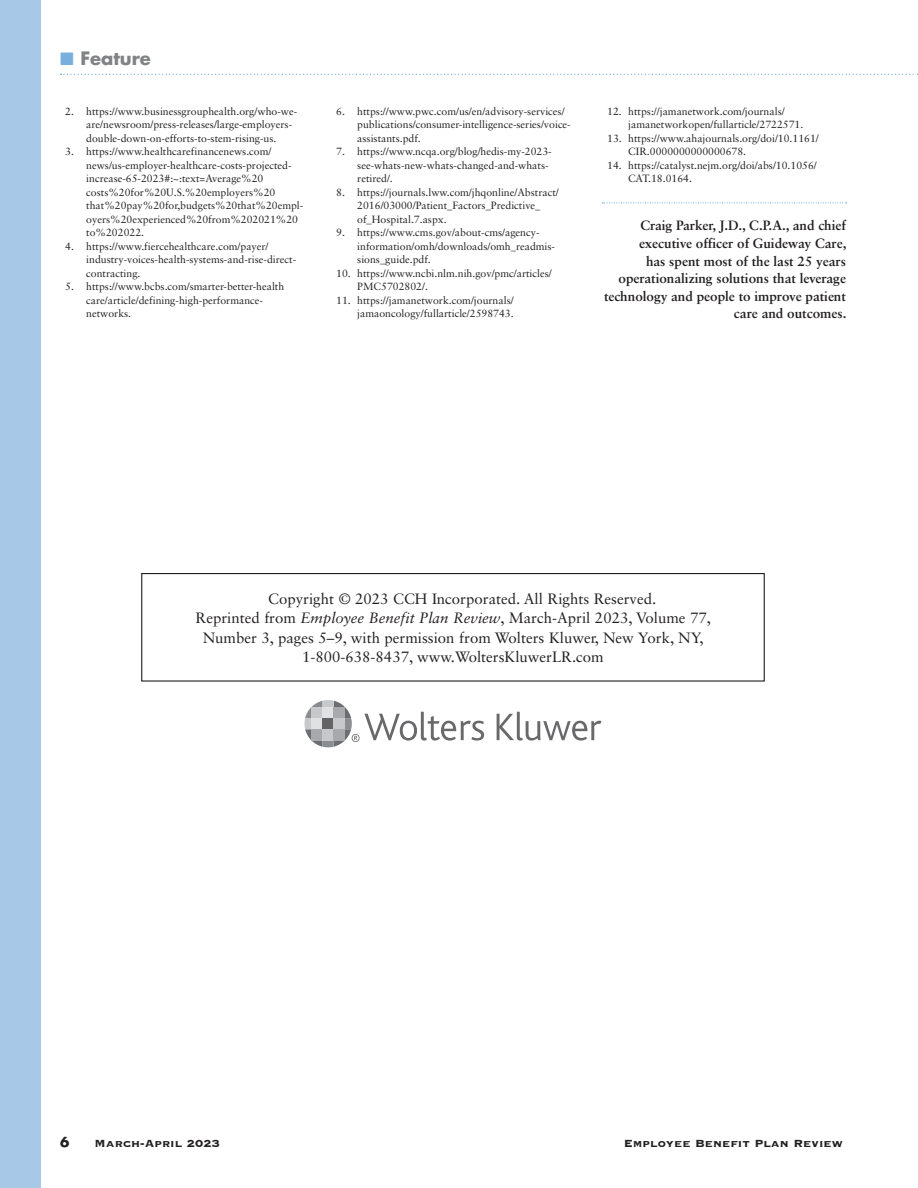
<style>
.page{position:relative;width:918px;height:1188px;background:#fff}
.page>*{position:absolute;margin:0;border:0;box-sizing:border-box;transform-origin:0 0}
.t1{font:700 18px "Futura Std";color:#808285}
.TEXT{font:15px "Sabon LT Std";color:#231f20}
.Author_Bio1{font:700 13.5px/17.7px "Sabon LT Std";color:#231f20;text-align:right}
.t2{font:13.5px "Copperplate Gothic Std 33 BC";color:#231f20}
.t3{font:700 13.5px "Futura Std";color:#231f20}
.Endnote{font:10.5px/13.5px "Sabon LT Std";color:#231f20}
.s1{color:#78afdc}
.s2{font-style:italic}
</style>
<div class="page">
<svg style="left:61px;top:74px;width:857px;height:1px"></svg>
<div style="left:0;top:0;width:41px;height:1188px;background:#a8c8e7"></div>
<svg style="left:602px;top:202px;width:245px;height:1px"></svg>
<div style="left:141px;top:573px;width:624px;height:109px;border:1px solid #231f20"></div>
<svg style="left:497px;top:712px;width:104px;height:29px"></svg>
<svg style="left:304px;top:700px;width:180px;height:47px"></svg>
<h1 class="t1" style="left:60px;top:46px;width:92px"><span class="s1">■</span> Feature</h1>
<p class="Endnote" style="left:86px;top:104px;width:212px;text-indent:-21px">2. https://www.businessgrouphealth.org/who-we&shy;are/newsroom/press-releases/large-employers&shy;double-down-on-efforts-to-stem-rising-us.</p>
<p class="Endnote" style="left:86px;top:145px;width:219px;text-indent:-21px">3. https://www.healthcarefinancenews.com/ news/us-employer-healthcare-costs-projected&shy;increase-65-2023#:~:text=Average%20 costs%20for%20U.S.%20employers%20 that%20pay%20for,budgets%20that%20empl&shy;oyers%20experienced%20from%202021%20 to%202022.</p>
<p class="Endnote" style="left:86px;top:239px;width:211px;text-indent:-21px">4. https://www.fiercehealthcare.com/payer/ industry-voices-health-systems-and-rise-direct&shy;contracting.</p>
<p class="Endnote" style="left:86px;top:280px;width:199px;text-indent:-21px">5. https://www.bcbs.com/smarter-better-health care/article/defining-high-performance&shy;networks.</p>
<p class="Endnote" style="left:357px;top:104px;width:215px;text-indent:-21px">6. https://www.pwc.com/us/en/advisory-services/ publications/consumer-intelligence-series/voice&shy;assistants.pdf.</p>
<p class="Endnote" style="left:357px;top:145px;width:196px;text-indent:-21px">7. https://www.ncqa.org/blog/hedis-my-2023- see-whats-new-whats-changed-and-whats&shy;retired/.</p>
<p class="Endnote" style="left:357px;top:185px;width:203px;text-indent:-21px">8. https://journals.lww.com/jhqonline/Abstract/<br>2016/03000/Patient_Factors_Predictive_ of_Hospital.7.aspx.</p>
<p class="Endnote" style="left:357px;top:226px;width:199px;text-indent:-21px">9. https://www.cms.gov/about-cms/agency&shy;information/omh/downloads/omh_readmis&shy;sions_guide.pdf.</p>
<p class="Endnote" style="left:357px;top:266px;width:196px;text-indent:-21px">10. https://www.ncbi.nlm.nih.gov/pmc/articles/<br>PMC5702802/.</p>
<p class="Endnote" style="left:336px;top:293px;width:179px;text-align:right">11. https://jamanetwork.com/journals/ jamaoncology/fullarticle/2598743.</p>
<p class="Endnote" style="left:628px;top:104px;width:177px;text-indent:-21px">12. https://jamanetwork.com/journals/ jamanetworkopen/fullarticle/2722571.</p>
<p class="Endnote" style="left:628px;top:131px;width:192px;text-indent:-21px">13. https://www.ahajournals.org/doi/10.1161/<br>CIR.0000000000000678.</p>
<p class="Endnote" style="left:628px;top:158px;width:190px;text-indent:-21px">14. https://catalyst.nejm.org/doi/abs/10.1056/<br>CAT.18.0164.</p>
<p class="Author_Bio1" style="left:604px;top:216px;width:244px">Craig Parker, J.D., C.P.A., and chief executive officer of Guideway Care,<br>has spent most of the last 25 years operationalizing solutions that leverage technology and people to improve patient care and outcomes.</p>
<p class="TEXT" style="left:268px;top:589px;width:390px">Copyright © 2023 CCH Incorporated. All Rights Reserved.</p>
<p class="TEXT" style="left:196px;top:609px;width:517px">Reprinted from <span class="s2">Employee Benefit Plan Review</span>, March-April 2023, Volume 77,</p>
<p class="TEXT" style="left:203px;top:628px;width:502px">Number 3, pages 5–9, with permission from Wolters Kluwer, New York, NY,</p>
<p class="TEXT" style="left:302px;top:648px;width:303px">1-800-638-8437, www.WoltersKluwerLR.com</p>
<p class="t3" style="left:60px;top:1133px;width:11px">6</p>
<p class="t2" style="left:95px;top:1136px;width:127px">March-April 2023</p>
<p class="t2" style="left:624px;top:1136px;width:221px">Employee Benefit Plan Review</p>
</div>
